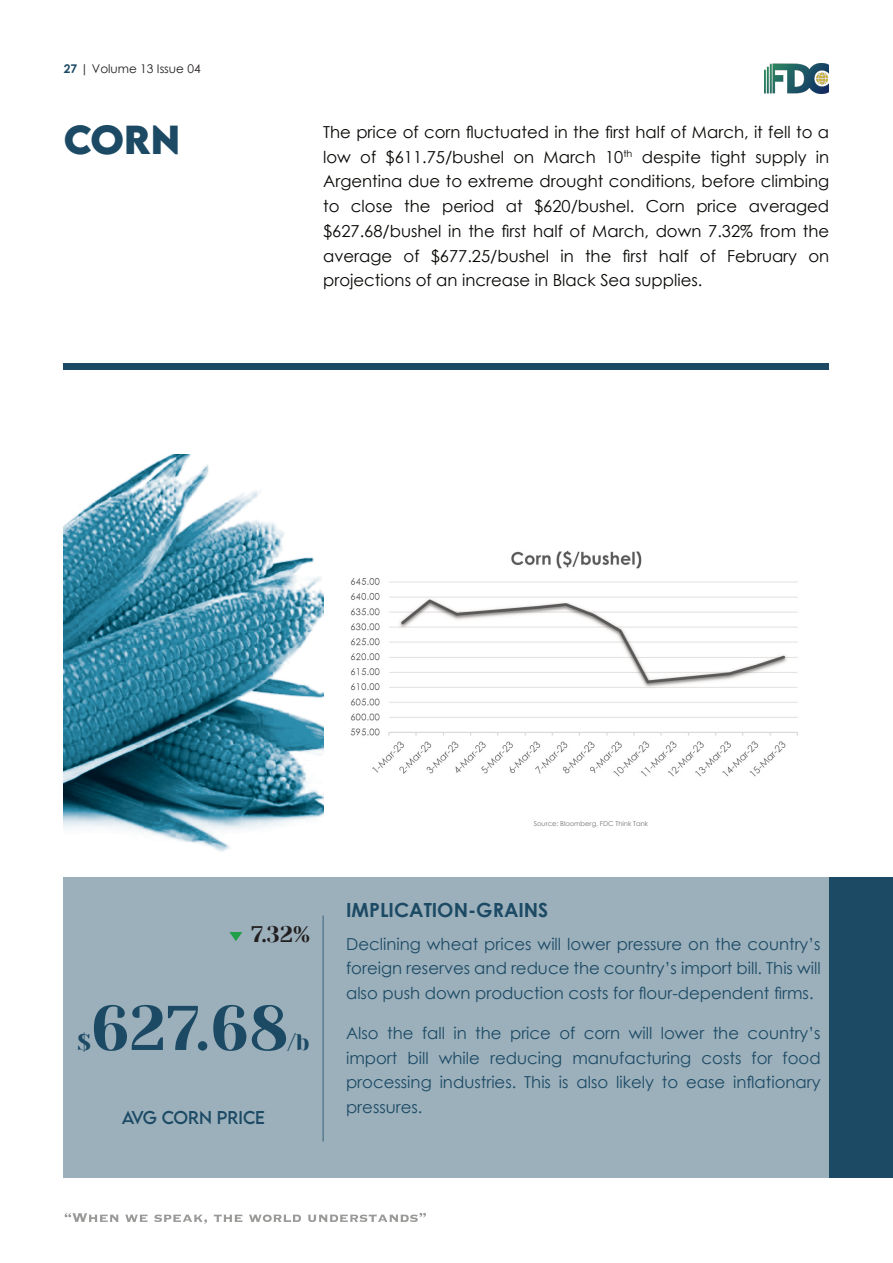
<style>
.page{position:relative;width:893px;height:1263px;background:#fff}
.page>*{position:absolute;margin:0;border:0;box-sizing:border-box;transform-origin:0 0}
.t1{font:63px "Yeseva One";color:#1c4a65}
.t2{font:700 36px "LEMONMILK";color:#1c4a65}
.t3{font:22.5px "Yeseva One";color:#231f20}
.t4{font:22.5px "Yeseva One";color:#1c4a65}
.t5{font:700 19.5px "Century Gothic";color:#1c4a65}
.t6{font:16.5px/24.8px "Century Gothic";color:#080704;text-align:justify}
.t7{font:16.5px/24.8px "Century Gothic";color:#1c4a65;text-align:justify}
.t8{font:16.5px "LEMONMILK";color:#1c4a65}
.t9{font:12px "Century Gothic";color:#231f20}
.t10{font:6.75px "Century Gothic";color:#757372}
.s1{font-weight:700;color:#1c4a65}
</style>
<div class="page">
<img style="left:764px;top:64px;width:64px;height:29px">
<svg style="left:65px;top:1213px;width:54px;height:9px"></svg>
<svg style="left:125px;top:1214px;width:22px;height:8px"></svg>
<svg style="left:154px;top:1214px;width:53px;height:10px"></svg>
<svg style="left:214px;top:1214px;width:28px;height:8px"></svg>
<svg style="left:249px;top:1214px;width:52px;height:8px"></svg>
<svg style="left:308px;top:1213px;width:118px;height:9px"></svg>
<div style="left:64px;top:878px;width:829px;height:300px;background:#9cb0bb"></div>
<div style="left:829px;top:878px;width:64px;height:300px;background:#1c4a65"></div>
<hr style="left:322px;top:916px;width:2px;height:225px;background:#6b899a">
<div style="left:64px;top:364px;width:765px;height:6px;background:#1c4a65"></div>
<img style="left:64px;top:454px;width:259px;height:398px">
<svg style="left:229px;top:932px;width:13px;height:9px"></svg>
<img style="left:350px;top:550px;width:448px;height:227px">
<p class="t9" style="left:64px;top:64px;width:138px"><span class="s1">27</span> | Volume 13 Issue 04</p>
<h2 class="t2" style="left:64px;top:115px;width:118px">CORN</h2>
<p class="t6" style="left:323px;top:121px;width:507px">The price of corn fluctuated in the first half of March, it fell to a low of $611.75/bushel on March 10<sup>th</sup> despite tight supply in Argentina due to extreme drought conditions, before climbing to close the period at $620/bushel. Corn price averaged $627.68/bushel in the first half of March, down 7.32% from the average of $677.25/bushel in the first half of February on projections of an increase in Black Sea supplies.</p>
<h3 class="t3" style="left:251px;top:921px;width:60px">7.32%</h3>
<h1 class="t1" style="left:91px;top:992px;width:199px">627.68</h1>
<h3 class="t4" style="left:77px;top:1029px;width:15px">$</h3>
<h3 class="t4" style="left:288px;top:1029px;width:23px">/b</h3>
<p class="t8" style="left:122px;top:1106px;width:145px">AVG CORN PRiCE</p>
<p class="t10" style="left:534px;top:820px;width:116px">Source: Bloomberg, FDC Think Tank</p>
<p class="t5" style="left:346px;top:903px;width:204px">IMPLICATION-GRAINS</p>
<p class="t7" style="left:346px;top:933px;width:476px">Declining wheat prices will lower pressure on the country’s foreign reserves and reduce the country’s import bill. This will also push down production costs for flour-dependent firms.</p>
<p class="t7" style="left:346px;top:1022px;width:476px">Also the fall in the price of corn will lower the country’s import bill while reducing manufacturing costs for food processing industries. This is also likely to ease inflationary pressures.</p>
</div>
